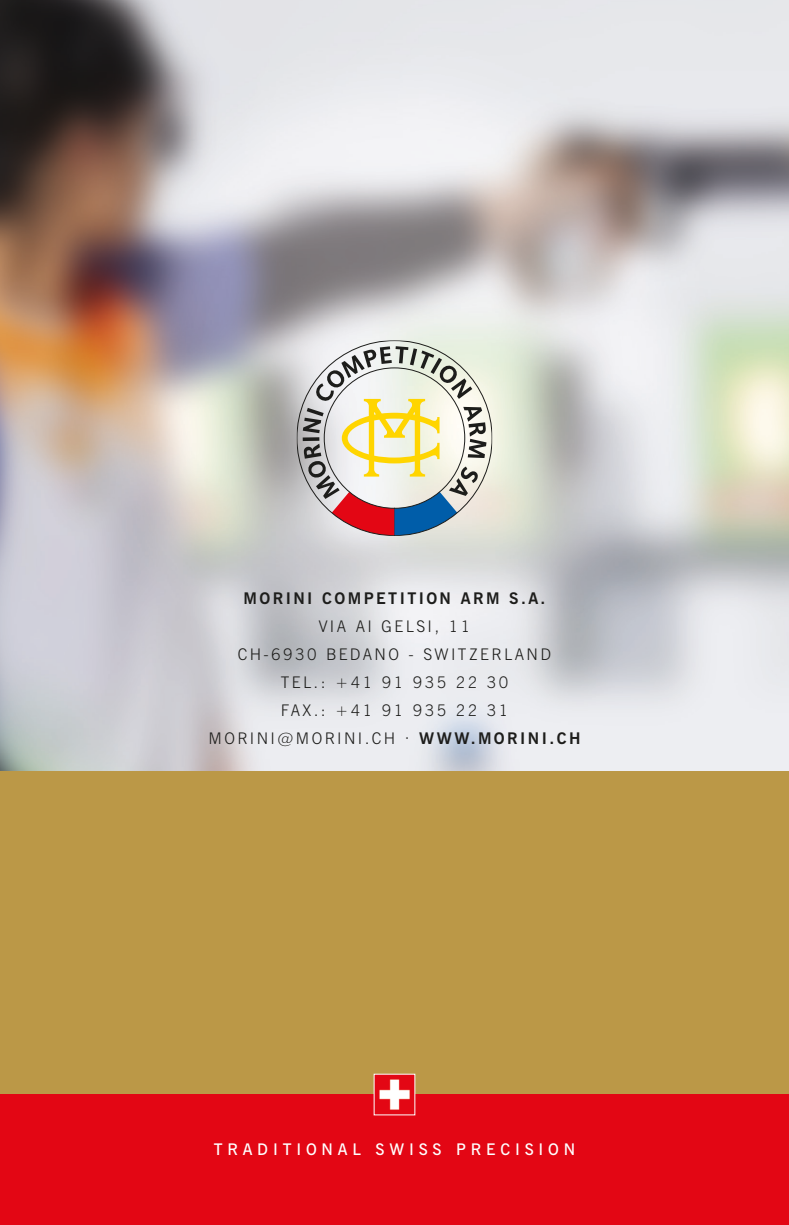
<style>
.page{position:relative;width:789px;height:1225px;background:#fff}
.page>*{position:absolute;margin:0;border:0;box-sizing:border-box;transform-origin:0 0}
.t1{font:300 16px "News Gothic BT";letter-spacing:.15em;color:#1d1d1b}
.t2{font:600 16px "News Gothic BT";letter-spacing:.3em;color:#fff}
.t3{font:700 16px "News Gothic BT";letter-spacing:.15em;color:#1d1d1b}
.s1{font-weight:700}
</style>
<div class="page">
<img style="left:0;top:0;width:788px;height:771px">
<div style="left:0;top:771px;width:788px;height:454px;background:#bb9847"></div>
<svg style="left:296px;top:340px;width:196px;height:196px"></svg>
<div style="left:0;top:1094px;width:788px;height:131px;background:#e30614"></div>
<svg style="left:373px;top:1073px;width:42px;height:43px"></svg>
<p class="t3" style="left:243px;top:588px;width:303px">MORINI COMPETITION ARM S.A.</p>
<p class="t1" style="left:318px;top:616px;width:153px">VIA AI GELSI, 11</p>
<p class="t1" style="left:238px;top:644px;width:315px">CH-6930 BEDANO - SWITZERLAND</p>
<p class="t1" style="left:280px;top:672px;width:229px">TEL.: +41 91 935 22 30</p>
<p class="t1" style="left:280px;top:700px;width:229px">FAX.: +41 91 935 22 31</p>
<p class="t1" style="left:208px;top:728px;width:373px">MORINI@MORINI.CH · <span class="s1">WWW.MORINI.CH</span></p>
<p class="t2" style="left:213px;top:1139px;width:363px">TRADITIONAL SWISS PRECISION</p>
</div>
